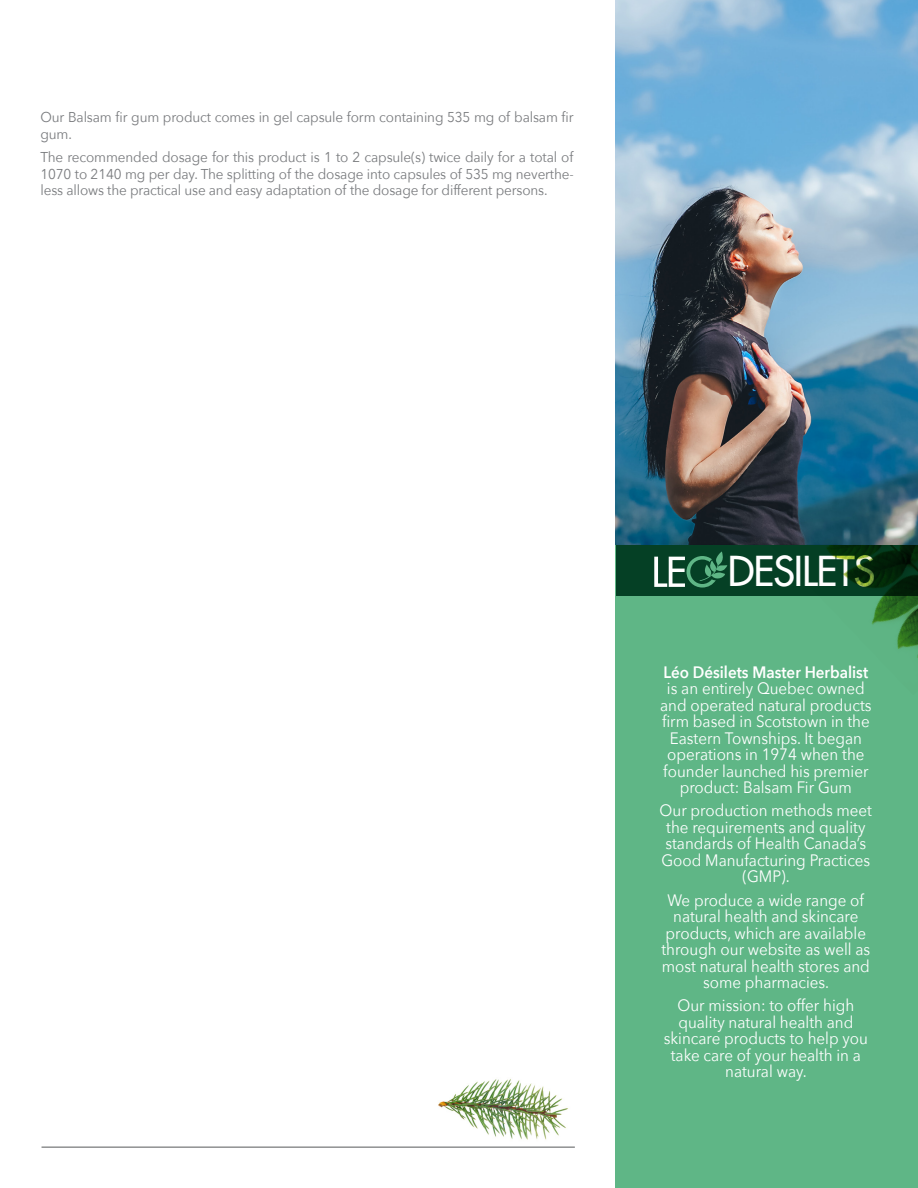
<style>
.page{position:relative;width:918px;height:1188px;background:#fff}
.page>*{position:absolute;margin:0;border:0;box-sizing:border-box;transform-origin:0 0}
.t1{font:40.05px "Futura";letter-spacing:-.025em;color:#fff}
.t2{font:16.5px/16.5px "Avenir Next";color:#fff;text-align:center;scale:.92 1}
.t3{font:14.25px/16.5px "Avenir Next";letter-spacing:-.01em;color:#787a7d;scale:.95 1}
.s1{font-weight:600}
</style>
<div class="page">
<div style="left:616px;top:0;width:302px;height:1188px;background:#5fb686"></div>
<div style="left:616px;top:544px;width:302px;height:52px;background:#054025"></div>
<svg style="left:654px;top:551px;width:73px;height:37px"></svg>
<img style="left:742px;top:544px;width:176px;height:114px">
<hr style="left:42px;top:1147px;width:533px;height:1px;background:#57585a">
<img style="left:438px;top:1079px;width:130px;height:61px">
<img style="left:616px;top:0;width:302px;height:544px">
<p class="t3" style="left:40px;top:108px;width:563px">Our Balsam fir gum product comes in gel capsule form containing 535 mg of balsam fir gum.</p>
<p class="t3" style="left:40px;top:148px;width:563px;text-align:justify">The recommended dosage for this product is 1 to 2 capsule(s) twice daily for a total of 1070 to 2140 mg per day. The splitting of the dosage into capsules of 535 mg neverthe&shy;less allows the practical use and easy adaptation of the dosage for different persons.</p>
<p class="t1" style="left:728px;top:546px;width:149px">DESILETS</p>
<p class="t2" style="left:660px;top:663px;width:231px"><span class="s1">Léo Désilets Master Herbalist </span>is an entirely Quebec owned and operated natural products firm based in Scotstown in the<br>Eastern Townships. It began operations in 1974 when the founder launched his premier product: Balsam Fir Gum</p>
<p class="t2" style="left:660px;top:802px;width:232px">Our production methods meet the requirements and quality standards of Health Canada’s<br>Good Manufacturing Practices (GMP).</p>
<p class="t2" style="left:661px;top:891px;width:229px">We produce a wide range of natural health and skincare products, which are available through our website as well as most natural health stores and some pharmacies.</p>
<p class="t2" style="left:664px;top:997px;width:223px">Our mission: to offer high quality natural health and skincare products to help you take care of your health in a natural way.</p>
</div>
